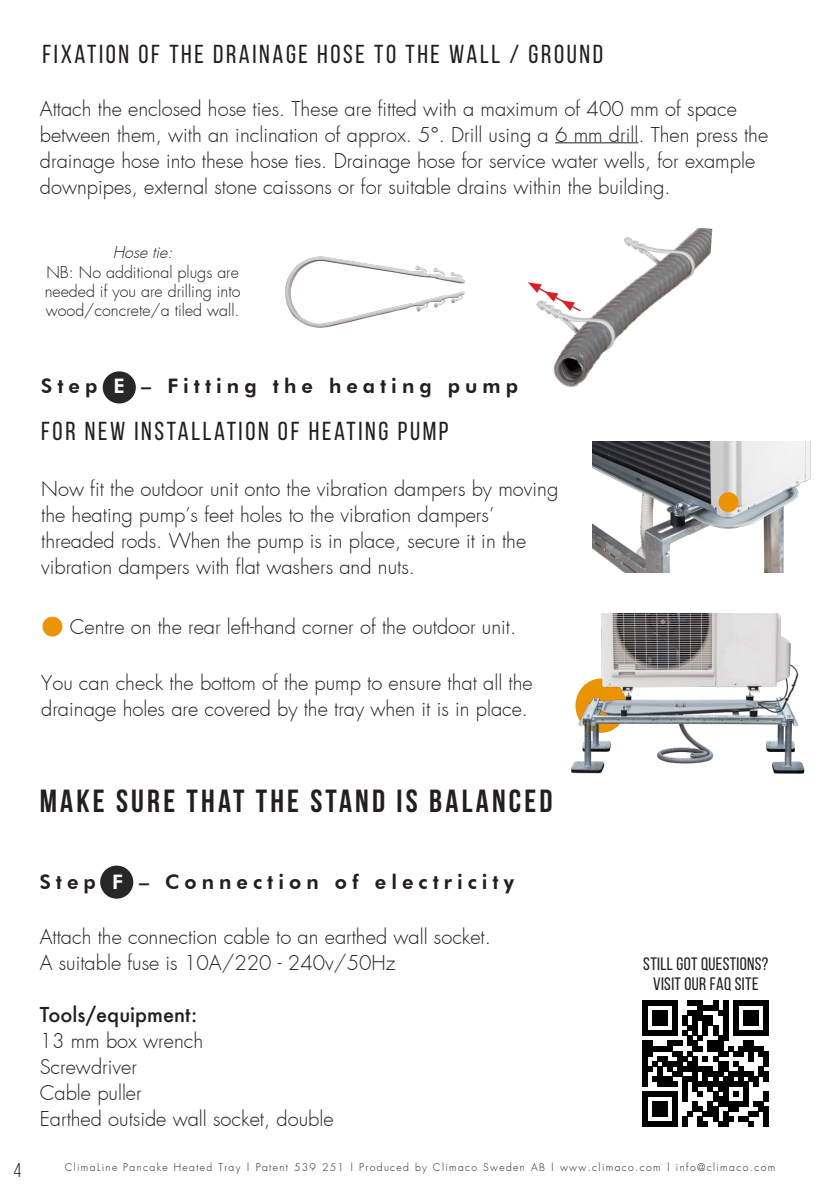
<style>
.page{position:relative;width:840px;height:1191px;background:#fff}
.page>*{position:absolute;margin:0;border:0;box-sizing:border-box;transform-origin:0 0}
.t1{font:32px "Bebas Neue";letter-spacing:.1em;color:#231f20}
.t2{font:26px "Bebas Neue";letter-spacing:.1em;color:#231f20}
.t3{font:300 20px/26px "Futura";color:#231f20}
.t4{font:800 20px "Futura BT";letter-spacing:.25em;color:#231f20}
.t5{font:500 20px "Futura";color:#231f20}
.t6{font:20px "Bebas Neue";color:#231f20}
.t7{font:18px/20px "Bebas Neue";letter-spacing:.02em;color:#231f20;text-align:center}
.t8{font:300 16px/19.2px "Futura";color:#231f20;text-align:center}
.t9{font:300 10.4px "Futura";letter-spacing:.13em;color:#231f20}
.s1{font-style:italic}
.s2{color:#fff}
</style>
<div class="page">
<div style="left:100px;top:865px;width:33px;height:33px;background:#272727;border-radius:50%"></div>
<img style="left:592px;top:441px;width:219px;height:131px">
<svg style="left:669px;top:535px;width:77px;height:38px"></svg>
<div style="left:103px;top:371px;width:33px;height:32px;background:#272727;border-radius:50%"></div>
<div style="left:42px;top:616px;width:20px;height:20px;background:#eb9400;border-radius:50%"></div>
<div style="left:718px;top:492px;width:20px;height:20px;background:#eb9400;border-radius:50%"></div>
<img style="left:571px;top:613px;width:234px;height:161px">
<hr style="left:554px;top:142px;width:84px;height:1px;background:#231f20">
<img style="left:285px;top:256px;width:180px;height:72px">
<img style="left:547px;top:228px;width:164px;height:159px">
<svg style="left:528px;top:282px;width:54px;height:31px"></svg>
<svg style="left:642px;top:1000px;width:126px;height:127px"></svg>
<p class="t2" style="left:42px;top:40px;width:561px">FIXATION OF THE DRAINAGE HOSE TO THE WALL / GROUND</p>
<p class="t3" style="left:40px;top:96px;width:729px">Attach the enclosed hose ties. These are fitted with a maximum of 400 mm of space between them, with an inclination of approx. 5°. Drill using a 6 mm drill. Then press the drainage hose into these hose ties. Drainage hose for service water wells, for example downpipes, external stone caissons or for suitable drains within the building.</p>
<p class="t8" style="left:45px;top:243px;width:197px"><span class="s1">Hosetie:<br></span>NB: No additional plugs are needed if you are drilling into wood/concrete/a tiled wall.</p>
<p class="t4" style="left:41px;top:374px;width:478px">Step <span class="s2">E</span> – Fitting the heating pump</p>
<p class="t2" style="left:41px;top:417px;width:408px">FOR NEW INSTALLATION OF HEATING PUMP</p>
<p class="t3" style="left:41px;top:476px;width:518px">Now fit the outdoor unit onto the vibration dampers by moving the heating pump’s feet holes to the vibration dampers’ threaded rods. When the pump is in place, secure it in the vibration dampers with flat washers and nuts.</p>
<p class="t3" style="left:70px;top:614px;width:447px">Centre on the rear left-hand corner of the outdoor unit.</p>
<p class="t3" style="left:41px;top:669px;width:493px">You can check the bottom of the pump to ensure that all the drainage holes are covered by the tray when it is in place.</p>
<p class="t1" style="left:40px;top:784px;width:514px">MAKE SURE THAT THE STAND IS BALANCED</p>
<p class="t4" style="left:40px;top:870px;width:475px">Step <span class="s2">F</span> – Connection of electricity</p>
<p class="t3" style="left:40px;top:924px;width:452px">Attach the connection cable to an earthed wall socket.<br>A suitable fuse is 10A/220 - 240v/50Hz</p>
<p class="t5" style="left:40px;top:1001px;width:159px">Tools/equipment:</p>
<p class="t3" style="left:40px;top:1028px;width:295px">13 mm box wrench<br>Screwdriver<br>Cable puller<br>Earthed outside wall socket, double</p>
<p class="t7" style="left:643px;top:954px;width:127px">STILL GOT QUESTIONS?<br>VISIT OUR FAQ SITE</p>
<p class="t6" style="left:14px;top:1159px;width:10px">4</p>
<p class="t9" style="left:65px;top:1160px;width:711px">ClimaLine Pancake Heated Tray | Patent 539 251 | Produced by Climaco Sweden AB | www.climaco.com | info@climaco.com</p>
</div>
